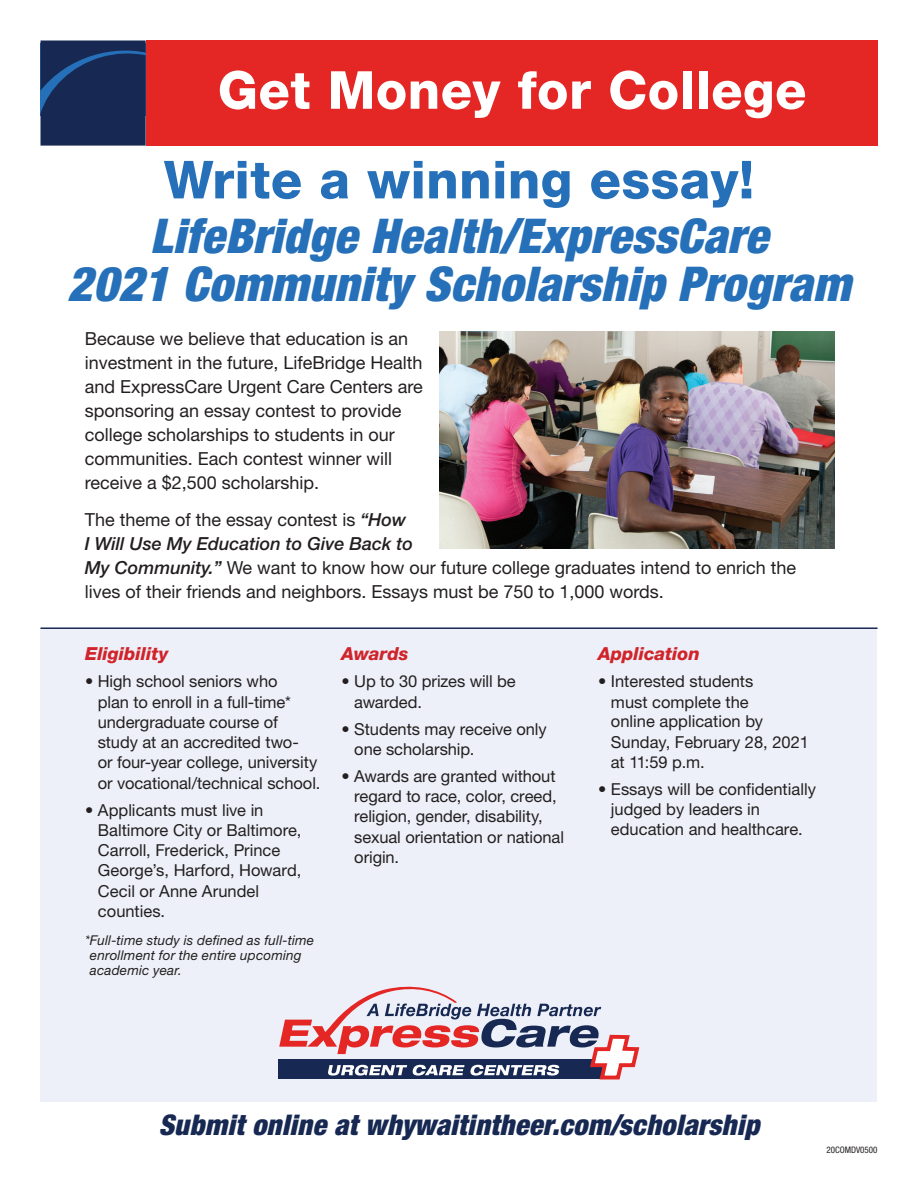
<style>
.page{position:relative;width:918px;height:1188px;background:#fff}
.page>*{position:absolute;margin:0;border:0;box-sizing:border-box;transform-origin:0 0}
.t1{font:800 52.5px "Helvetica Neue LT Std";letter-spacing:.01em;color:#2570b8}
.t2{font:800 52.5px "Helvetica Neue LT Std";letter-spacing:.01em;color:#fff}
.t3{font:italic 900 condensed 48px/48px "Helvetica Neue LT Std";letter-spacing:.01em;color:#2570b8;text-align:center}
.t4{font:italic 900 condensed 28.5px "Helvetica Neue LT Std";letter-spacing:.01em;color:#172953}
.t5{font:18px/24px "Helvetica Neue LT Std";color:#231f20}
.t6{font:italic 800 18px "Helvetica Neue LT Std";color:#d1232a}
.t7{font:16.5px/20.2px "Helvetica Neue LT Std";color:#231f20}
.t8{font:italic 13.5px/15px "Helvetica Neue LT Std";letter-spacing:.01em;color:#231f20}
.t9{font:condensed 9px "Helvetica Neue LT Std";color:#231f20}
.s1{font-weight:500;font-style:italic}
</style>
<div class="page">
<img style="left:440px;top:332px;width:394px;height:217px">
<div style="left:40px;top:628px;width:838px;height:473px;background:#edf0f8"></div>
<svg style="left:279px;top:986px;width:361px;height:94px"></svg>
<div style="left:146px;top:40px;width:732px;height:106px;background:#e42625"></div>
<svg style="left:40px;top:41px;width:106px;height:105px;background:#192f5a"></svg>
<hr style="left:40px;top:627px;width:838px;height:2px;background:#172953">
<h1 class="t2" style="left:218px;top:59px;width:590px">Get Money for College</h1>
<h1 class="t1" style="left:164px;top:148px;width:592px">Write a winning essay!</h1>
<h2 class="t3" style="left:68px;top:212px;width:784px">LifeBridge Health/ExpressCare<br>2021 Community Scholarship Program</h2>
<p class="t5" style="left:85px;top:326px;width:339px">Because we believe that education is an investment in the future, LifeBridge Health and ExpressCare Urgent Care Centers are sponsoring an essay contest to provide college scholarships to students in our communities. Each contest winner will receive a $2,500 scholarship.</p>
<p class="t5" style="left:85px;top:507px;width:713px">The theme of the essay contest is <span class="s1">“How<br>I Will Use My Education to Give Back to<br>My Community.”</span> We want to know how our future college graduates intend to enrich the lives of their friends and neighbors. Essays must be 750 to 1,000 words.</p>
<p class="t6" style="left:85px;top:643px;width:85px">Eligibility</p>
<p class="t7" style="left:98px;top:671px;width:224px;text-indent:-13px">• High school seniors who<br>plan to enroll in a full-time* undergraduate course of study at an accredited two-<br>or four-year college, university or vocational/technical school.</p>
<p class="t7" style="left:98px;top:799px;width:205px;text-indent:-13px">• Applicants must live in<br>Baltimore City or Baltimore,<br>Carroll, Frederick, Prince<br>George’s, Harford, Howard,<br>Cecil or Anne Arundel counties.</p>
<p class="t8" style="left:90px;top:933px;width:226px;text-indent:-5px">*Full-time study is defined as full-time enrollment for the entire upcoming academic year.</p>
<p class="t6" style="left:342px;top:643px;width:68px">Awards</p>
<p class="t7" style="left:354px;top:671px;width:163px;text-indent:-13px">• Up to 30 prizes will be awarded.</p>
<p class="t7" style="left:354px;top:718px;width:194px;text-indent:-13px">• Students may receive only one scholarship.</p>
<p class="t7" style="left:354px;top:766px;width:211px;text-indent:-13px">• Awards are granted without regard to race, color, creed, religion, gender, disability, sexual orientation or national origin.</p>
<p class="t6" style="left:598px;top:643px;width:103px">Application</p>
<p class="t7" style="left:611px;top:671px;width:200px;text-indent:-13px">• I nterested students<br>must complete the<br>online application by<br>Sunday, February 28, 2021 at 11:59 p.m.</p>
<p class="t7" style="left:611px;top:779px;width:207px;line-height:19.6px;text-indent:-13px">• Essays will be confidentially judged by leaders in education and healthcare.</p>
<h3 class="t4" style="left:159px;top:1107px;width:602px">Submit online at whywaitintheer.com/scholarship</h3>
<p class="t9" style="left:826px;top:1144px;width:53px">20COMDV0500</p>
</div>
